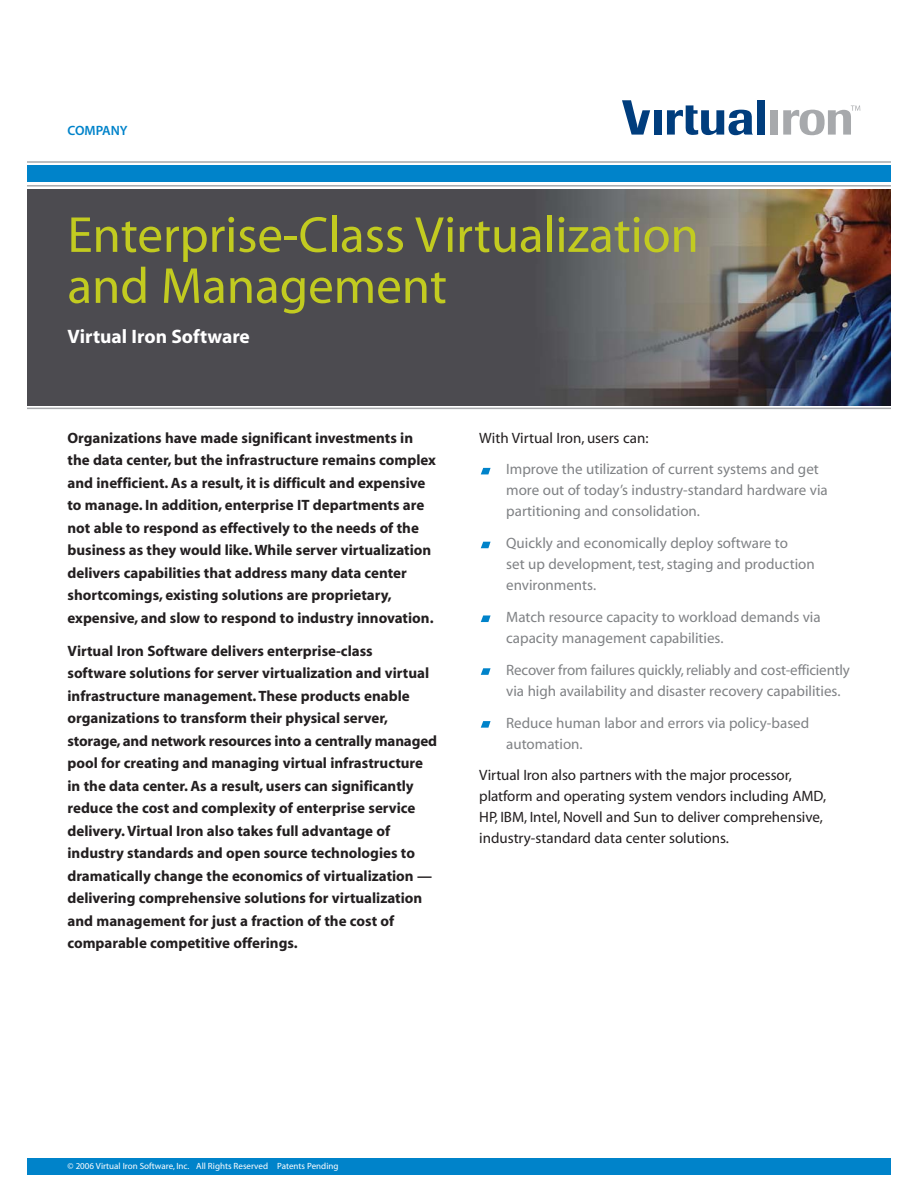
<style>
.page{position:relative;width:918px;height:1188px;background:#fff}
.page>*{position:absolute;margin:0;border:0;box-sizing:border-box;transform-origin:0 0}
.t1{font:51px/51px "Myriad MM 406 600";color:#c2cb20}
.t2{font:19.5px "Myriad MM 700 600";color:#fff}
.t3{font:15px/22.5px "Myriad MM 700 600";color:#231f20}
.t4{font:15px/21px "Myriad MM 406 600";color:#808285}
.t5{font:15px/21px "Myriad MM 406 600";color:#231f20}
.t6{font:13.5px "Myriad MM 565 600";color:#0083ca}
.t7{font:9px "Myriad MM 406 600";color:#fff}
</style>
<div class="page">
<svg style="left:481px;top:721px;width:10px;height:7px"></svg>
<svg style="left:481px;top:668px;width:10px;height:7px"></svg>
<svg style="left:481px;top:615px;width:10px;height:7px"></svg>
<svg style="left:481px;top:542px;width:10px;height:6px"></svg>
<svg style="left:481px;top:468px;width:10px;height:6px"></svg>
<div style="left:654px;top:110px;width:8px;height:25px;background:#003d7d"></div>
<div style="left:770px;top:110px;width:8px;height:25px;background:#a7a9ac"></div>
<svg style="left:667px;top:105px;width:86px;height:30px"></svg>
<div style="left:757px;top:100px;width:8px;height:35px;background:#003d7d"></div>
<svg style="left:622px;top:100px;width:28px;height:35px"></svg>
<svg style="left:783px;top:106px;width:77px;height:29px"></svg>
<hr style="left:27px;top:161px;width:864px;height:2px;background:#a7a9ac">
<hr style="left:27px;top:185px;width:864px;height:2px;background:#a7a9ac">
<hr style="left:27px;top:408px;width:864px;height:1px;background:#a7a9ac">
<div style="left:27px;top:165px;width:864px;height:17px;background:#0083ca"></div>
<img style="left:27px;top:189px;width:864px;height:216px">
<div style="left:27px;top:1158px;width:864px;height:16px;background:#0083ca"></div>
<p class="t6" style="left:68px;top:125px;width:62px">COMPANY</p>
<h1 class="t1" style="left:68px;top:214px;width:633px">Enterprise-Class Virtualization and Management</h1>
<h2 class="t2" style="left:68px;top:329px;width:184px">Virtual Iron Software</h2>
<p class="t3" style="left:68px;top:428px;width:370px">Organizations have made significant investments in the data center, but the infrastructure remains complex and inefficient. As a result, it is difficult and expensive to manage. In addition, enterprise IT departments are not able to respond as effectively to the needs of the business as they would like. While server virtualization delivers capabilities that address many data center shortcomings, existing solutions are proprietary, expensive, and slow to respond to industry innovation.</p>
<p class="t3" style="left:68px;top:641px;width:371px">Virtual Iron Software delivers enterprise-class<br>software solutions for server virtualization and virtual infrastructure management. These products enable organizations to transform their physical server, storage, and network resources into a centrally managed pool for creating and managing virtual infrastructure in the data center. As a result, users can significantly reduce the cost and complexity of enterprise service delivery. Virtual Iron also takes full advantage of industry standards and open source technologies to dramatically change the economics of virtualization — delivering comprehensive solutions for virtualization and management for just a fraction of the cost of comparable competitive offerings.</p>
<p class="t5" style="left:479px;top:429px;width:171px">With Virtual Iron, users can:</p>
<p class="t4" style="left:506px;top:460px;width:323px">Improve the utilization of current systems and get more out of today’s industry-standard hardware via partitioning and consolidation.</p>
<p class="t4" style="left:506px;top:534px;width:310px">Quickly and economically deploy software to<br>set up development, test, staging and production environments.</p>
<p class="t4" style="left:506px;top:608px;width:316px">Match resource capacity to workload demands via capacity management capabilities.</p>
<p class="t4" style="left:506px;top:661px;width:345px">Recover from failures quickly, reliably and cost-efficiently via high availability and disaster recovery capabilities.</p>
<p class="t4" style="left:506px;top:714px;width:305px">Reduce human labor and errors via policy-based automation.</p>
<p class="t5" style="left:479px;top:766px;width:348px">Virtual Iron also partners with the major processor, platform and operating system vendors including AMD, HP, IBM, Intel, Novell and Sun to deliver comprehensive, industry-standard data center solutions.</p>
<p class="t7" style="left:68px;top:1162px;width:272px">© 2006 Virtual Iron Software, Inc. All Rights Reserved Patents Pending</p>
</div>
